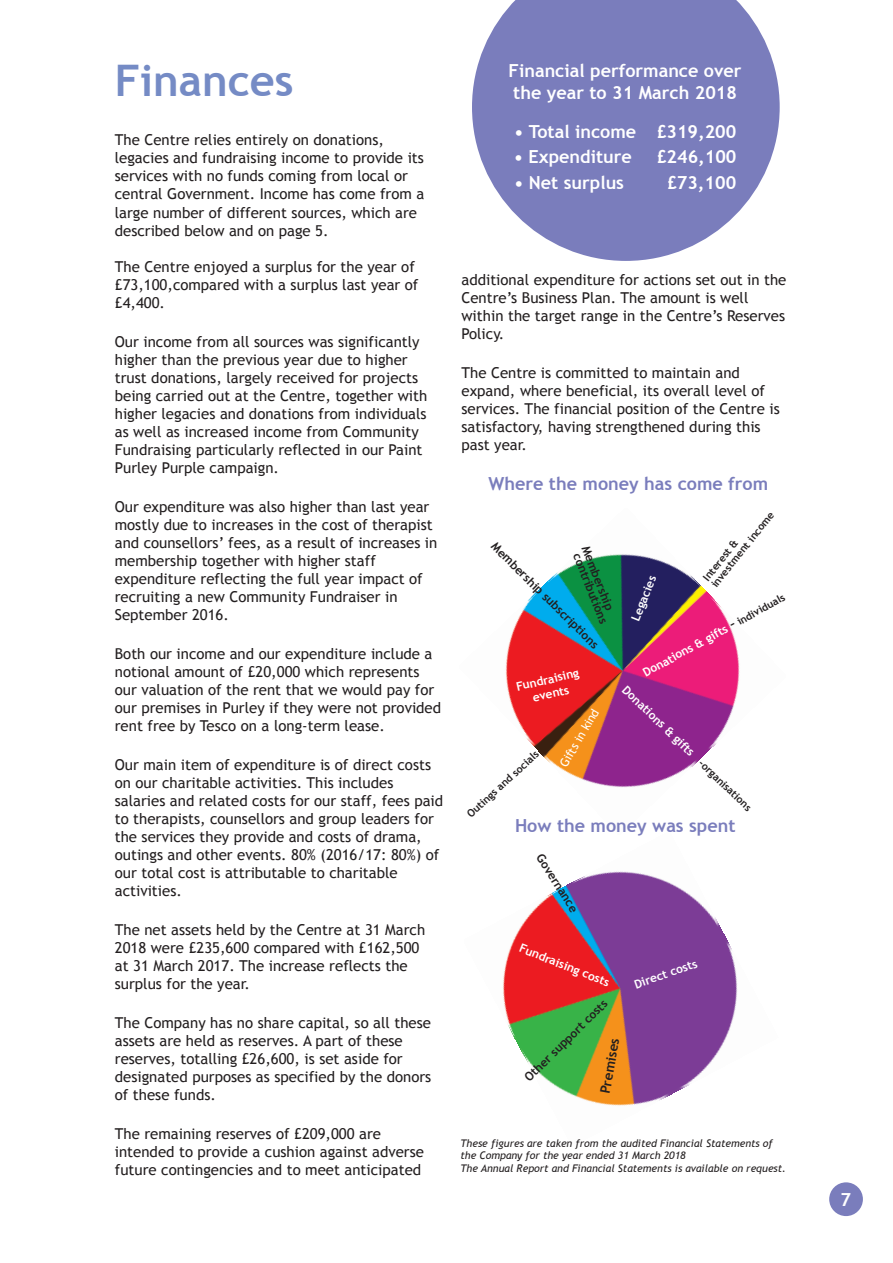
<style>
.page{position:relative;width:893px;height:1263px;background:#fff}
.page>*{position:absolute;margin:0;border:0;box-sizing:border-box;transform-origin:0 0}
.t1{font:700 43.5px "Trebuchet MS";color:#758bc5}
.t2{font:700 18px/21.6px "Trebuchet MS";color:#fff}
.t3{font:700 18px "Trebuchet MS";color:#7a7dbc}
.t4{font:15px/18px "Trebuchet MS";color:#231f20}
.t5{font:700 13.5px "Trebuchet MS";color:#231f20}
.t6{font:700 12px/14.4px "Trebuchet MS";color:#fff;text-align:center}
.t7{font:700 12px/10.5px "Trebuchet MS";color:#231f20}
.t8{font:12px "Trebuchet MS";color:#fff}
.t9{font:italic 10.5px/12.6px "Trebuchet MS";color:#231f20}
.t10{font:700 10.5px/10.4px "Trebuchet MS";color:#231f20}
.s1{font-size:13.5px;color:#231f20}
.s2{font-size:10.5px;color:#231f20}
</style>
<div class="page">
<svg style="left:472px;top:0;width:308px;height:261px;fill:#7a7dbc"></svg>
<div style="left:829px;top:1182px;width:34px;height:34px;background:#7a7dbc;border-radius:50%"></div>
<img style="left:505px;top:554px;width:235px;height:234px">
<img style="left:503px;top:871px;width:235px;height:235px">
<h1 class="t1" style="left:115px;top:55px;width:180px">Finances</h1>
<p class="t4" style="left:115px;top:131px;width:311px">The Centre relies entirely on donations, legacies and fundraising income to provide its services with no funds coming from local or central Government. Income has come from a large number of different sources, which are described below and on page 5.</p>
<p class="t4" style="left:115px;top:257px;width:305px">The Centre enjoyed a surplus for the year of £73,100,compared with a surplus last year of £4,400.</p>
<p class="t4" style="left:115px;top:332px;width:314px">Our income from all sources was significantly higher than the previous year due to higher trust donations, largely received for projects being carried out at the Centre, together with higher legacies and donations from individuals as well as increased income from Community Fundraising particularly reflected in our Paint Purley Purple campaign.</p>
<p class="t4" style="left:115px;top:497px;width:324px">Our expenditure was also higher than last year mostly due to increases in the cost of therapist and counsellors’ fees, as a result of increases in membership together with higher staff expenditure reflecting the full year impact of recruiting a new Community Fundraiser in September 2016.</p>
<p class="t4" style="left:115px;top:644px;width:328px">Both our income and our expenditure include a notional amount of £20,000 which represents our valuation of the rent that we would pay for our premises in Purley if they were not provided rent free by Tesco on a long-term lease.</p>
<p class="t4" style="left:115px;top:755px;width:330px">Our main item of expenditure is of direct costs on our charitable activities. This includes salaries and related costs for our staff, fees paid to therapists, counsellors and group leaders for the services they provide and costs of drama, outings and other events. 80% (2016/17: 80%) of our total cost is attributable to charitable activities.</p>
<p class="t4" style="left:115px;top:920px;width:312px">The net assets held by the Centre at 31 March 2018 were £235,600 compared with £162,500 at 31 March 2017. The increase reflects the surplus for the year.</p>
<p class="t4" style="left:115px;top:1013px;width:318px">The Company has no share capital, so all these assets are held as reserves. A part of these reserves, totalling £26,600, is set aside for designated purposes as specified by the donors of these funds.</p>
<p class="t4" style="left:115px;top:1124px;width:311px">The remaining reserves of £209,000 are intended to provide a cushion against adverse future contingencies and to meet anticipated</p>
<p class="t2" style="left:509px;top:60px;width:235px">Financial performance over the year to 31 March 2018</p>
<p class="t2" style="left:514px;top:120px;width:224px">• Total income £319,200</p>
<p class="t2" style="left:514px;top:146px;width:120px">• Expenditure</p>
<p class="t2" style="left:657px;top:146px;width:81px">£246,100</p>
<p class="t2" style="left:514px;top:171px;width:112px">• Net surplus</p>
<p class="t2" style="left:667px;top:171px;width:70px">£73,100</p>
<p class="t4" style="left:461px;top:270px;width:326px">additional expenditure for actions set out in the Centre’s Business Plan. The amount is well within the target range in the Centre’s Reserves Policy.</p>
<p class="t4" style="left:461px;top:363px;width:320px">The Centre is committed to maintain and expand, where beneficial, its overall level of services. The financial position of the Centre is satisfactory, having strengthened during this past year.</p>
<p class="t3" style="left:489px;top:473px;width:281px">Where the money has come from</p>
<p class="t10" style="left:701px;top:576px;width:95px;rotate:-51deg">Interest &amp; investment income</p>
<p class="t7" style="left:498px;top:540px;width:147px;rotate:45deg">Membership subscriptions</p>
<p class="t7" style="left:592px;top:548px;width:76px;text-indent:-4px;rotate:69deg">Membership contributions</p>
<p class="t6" style="left:628px;top:617px;width:49px;rotate:-68deg">Legacies</p>
<p class="t6" style="left:640px;top:667px;width:162px;rotate:-29deg">Donations &amp; gifts <span class="s1">–</span> <span class="s2">individuals</span></p>
<p class="t6" style="left:629px;top:682px;width:176px;rotate:44deg">Donations &amp; gifts <span class="s2">-organisations</span></p>
<p class="t6" style="left:515px;top:680px;width:66px;rotate:-13deg">Fundraising events</p>
<p class="t8" style="left:556px;top:762px;width:67px;rotate:-59deg">Gifts in kind</p>
<p class="t10" style="left:465px;top:811px;width:95px;rotate:-42deg">Outings and socials</p>
<p class="t3" style="left:515px;top:815px;width:222px">How the money was spent</p>
<p class="t7" style="left:544px;top:852px;width:68px;rotate:58deg">Governance</p>
<p class="t6" style="left:523px;top:940px;width:97px;rotate:22deg">Fundraising costs</p>
<p class="t7" style="left:523px;top:1075px;width:112px;rotate:-44deg">Other support costs</p>
<p class="t5" style="left:597px;top:1092px;width:58px;rotate:-80deg">Premises</p>
<p class="t6" style="left:632px;top:978px;width:67px;rotate:-19deg">Direct costs</p>
<p class="t9" style="left:460px;top:1136px;width:327px">These figures are taken from the audited Financial Statements of the Company for the year ended 31 March 2018<br>The Annual Report and Financial Statements is available on request.</p>
<p class="t2" style="left:840px;top:1189px;width:12px">7</p>
</div>
